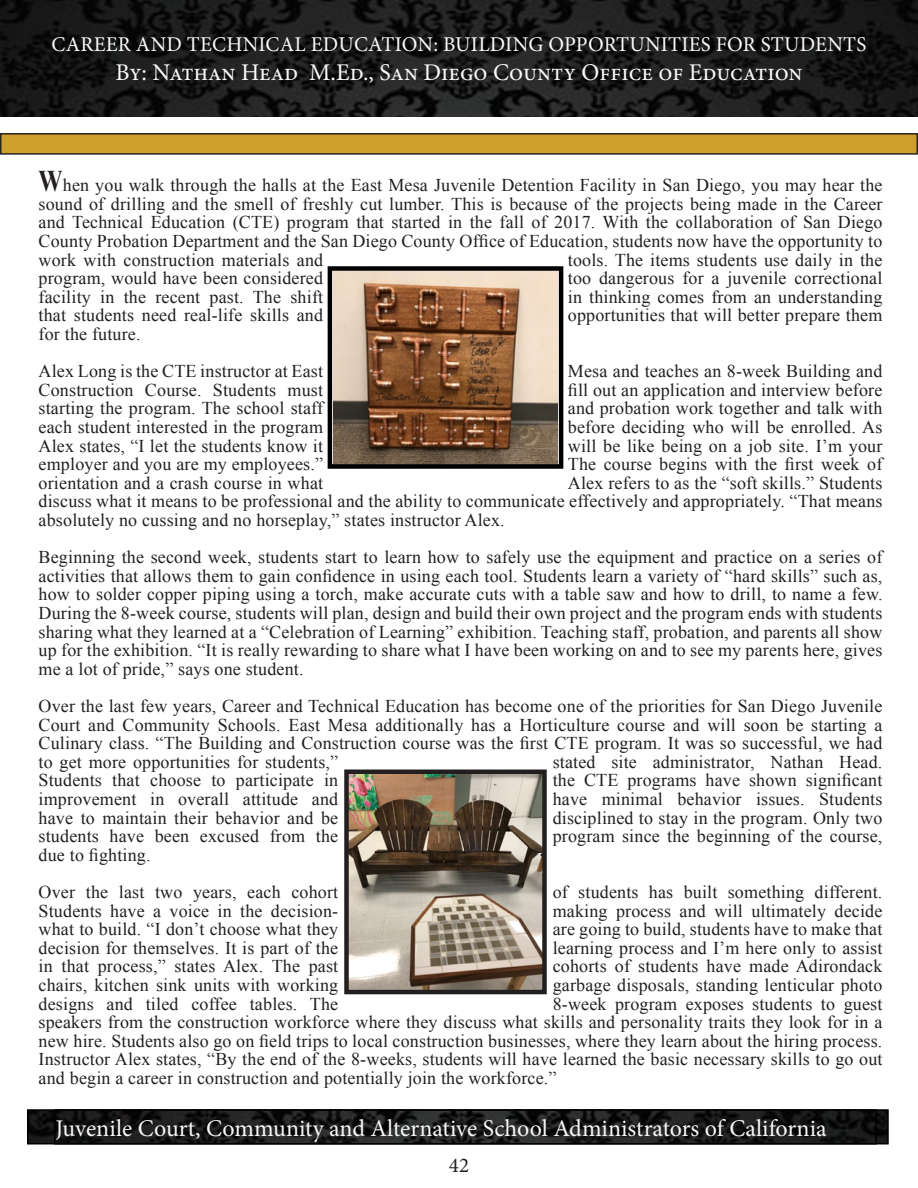
<style>
.page{position:relative;width:918px;height:1188px;background:#fff}
.page>*{position:absolute;margin:0;border:0;box-sizing:border-box;transform-origin:0 0}
.t1{font:24px "Minion Pro";color:#f7f7f8}
.t2{font:24px "Minion Pro";color:#fafafa}
.t3{font:21px "Minion Pro";letter-spacing:.01em;color:#fafafa}
.t4{font:21px "Minion Pro";color:#231f20}
.t5{font:18px/18.6px "Times New Roman";letter-spacing:.01em;color:#231f20;text-align:justify}
.s1{font-weight:700;font-size:30px}
</style>
<div class="page">
<img style="left:0;top:0;width:918px;height:116px">
<img style="left:30px;top:1112px;width:856px;height:29px">
<div style="left:54px;top:1109px;width:823px;height:35px;border:2px solid #000"></div>
<div style="left:1px;top:134px;width:916px;height:20px;background:#ce9f2b"></div>
<div style="left:0;top:133px;width:918px;height:22px;border:2px solid #262626"></div>
<img style="left:333px;top:271px;width:225px;height:193px">
<div style="left:328px;top:266px;width:235px;height:203px;border:4px solid #000"></div>
<img style="left:349px;top:775px;width:193px;height:214px">
<div style="left:344px;top:770px;width:203px;height:224px;border:4px solid #231f20"></div>
<p class="t3" style="left:52px;top:31px;width:816px">CAREER AND TECHNICAL EDUCATION: BUILDING OPPORTUNITIES FOR STUDENTS</p>
<p class="t2" style="left:115px;top:57px;width:689px">By: Nathan Head M.Ed., San Diego County Office of Education</p>
<p class="t5" style="left:39px;top:176px;width:845px"><span class="s1">W</span>hen you walk through the halls at the East Mesa Juvenile Detention Facility in San Diego, you may hear the sound of drilling and the smell of freshly cut lumber. This is because of the projects being made in the Career and Technical Education (CTE) program that started in the fall of 2017. With the collaboration of San Diego County Probation Department and the San Diego County Office of Education, students now have the opportunity to work with construction materials and</p>
<p class="t5" style="left:568px;top:250px;width:316px">tools. The items students use daily in the</p>
<p class="t5" style="left:39px;top:269px;width:286px">program, would have been considered</p>
<p class="t5" style="left:568px;top:269px;width:316px">too dangerous for a juvenile correctional</p>
<p class="t5" style="left:39px;top:287px;width:286px">facility in the recent past. The shift</p>
<p class="t5" style="left:568px;top:287px;width:316px">in thinking comes from an understanding</p>
<p class="t5" style="left:39px;top:306px;width:286px">that students need real-life skills and</p>
<p class="t5" style="left:568px;top:306px;width:316px">opportunities that will better prepare them</p>
<p class="t5" style="left:39px;top:324px;width:103px">for the future.</p>
<p class="t5" style="left:39px;top:362px;width:286px">Alex Long is the CTE instructor at East</p>
<p class="t5" style="left:568px;top:362px;width:316px">Mesa and teaches an 8-week Building and</p>
<p class="t5" style="left:39px;top:380px;width:286px">Construction Course. Students must</p>
<p class="t5" style="left:568px;top:380px;width:316px">fill out an application and interview before</p>
<p class="t5" style="left:39px;top:399px;width:286px">starting the program. The school staff</p>
<p class="t5" style="left:568px;top:399px;width:316px">and probation work together and talk with</p>
<p class="t5" style="left:39px;top:417px;width:286px">each student interested in the program</p>
<p class="t5" style="left:568px;top:417px;width:316px">before deciding who will be enrolled. As</p>
<p class="t5" style="left:39px;top:436px;width:286px">Alex states, “I let the students know it</p>
<p class="t5" style="left:568px;top:436px;width:316px">will be like being on a job site. I’m your</p>
<p class="t5" style="left:39px;top:455px;width:286px">employer and you are my employees.”</p>
<p class="t5" style="left:568px;top:455px;width:316px">The course begins with the first week of</p>
<p class="t5" style="left:39px;top:473px;width:286px">orientation and a crash course in what</p>
<p class="t5" style="left:39px;top:473px;width:845px;text-indent:529px">Alex refers to as the “soft skills.” Students discuss what it means to be professional and the ability to communicate effectively and appropriately. “That means absolutely no cussing and no horseplay,” states instructor Alex.</p>
<p class="t5" style="left:39px;top:548px;width:845px">Beginning the second week, students start to learn how to safely use the equipment and practice on a series of activities that allows them to gain confidence in using each tool. Students learn a variety of “hard skills” such as, how to solder copper piping using a torch, make accurate cuts with a table saw and how to drill, to name a few.<br>During the 8-week course, students will plan, design and build their own project and the program ends with students sharing what they learned at a “Celebration of Learning” exhibition. Teaching staff, probation, and parents all show up for the exhibition. “It is really rewarding to share what I have been working on and to see my parents here, gives me a lot of pride,” says one student.</p>
<p class="t5" style="left:39px;top:696px;width:845px">Over the last few years, Career and Technical Education has become one of the priorities for San Diego Juvenile Court and Community Schools. East Mesa additionally has a Horticulture course and will soon be starting a Culinary class. “The Building and Construction course was the first CTE program. It was so successful, we had to get more opportunities for students,”</p>
<p class="t5" style="left:553px;top:752px;width:331px">stated site administrator, Nathan Head.</p>
<p class="t5" style="left:39px;top:771px;width:301px">Students that choose to participate in</p>
<p class="t5" style="left:553px;top:771px;width:331px">the CTE programs have shown significant</p>
<p class="t5" style="left:39px;top:789px;width:301px">improvement in overall attitude and</p>
<p class="t5" style="left:553px;top:789px;width:331px">have minimal behavior issues. Students</p>
<p class="t5" style="left:39px;top:808px;width:301px">have to maintain their behavior and be</p>
<p class="t5" style="left:553px;top:808px;width:331px">disciplined to stay in the program. Only two</p>
<p class="t5" style="left:39px;top:827px;width:301px">students have been excused from the</p>
<p class="t5" style="left:553px;top:827px;width:331px">program since the beginning of the course,</p>
<p class="t5" style="left:39px;top:845px;width:114px">due to fighting.</p>
<p class="t5" style="left:39px;top:882px;width:301px">Over the last two years, each cohort</p>
<p class="t5" style="left:553px;top:882px;width:331px">of students has built something different.</p>
<p class="t5" style="left:39px;top:901px;width:301px">Students have a voice in the decision-</p>
<p class="t5" style="left:553px;top:901px;width:331px">making process and will ultimately decide</p>
<p class="t5" style="left:39px;top:920px;width:301px">what to build. “I don’t choose what they</p>
<p class="t5" style="left:553px;top:920px;width:331px">are going to build, students have to make that</p>
<p class="t5" style="left:39px;top:938px;width:301px">decision for themselves. It is part of the</p>
<p class="t5" style="left:553px;top:938px;width:331px">learning process and I’m here only to assist</p>
<p class="t5" style="left:39px;top:957px;width:301px">in that process,” states Alex. The past</p>
<p class="t5" style="left:553px;top:957px;width:331px">cohorts of students have made Adirondack</p>
<p class="t5" style="left:39px;top:975px;width:301px">chairs, kitchen sink units with working</p>
<p class="t5" style="left:553px;top:975px;width:331px">garbage disposals, standing lenticular photo</p>
<p class="t5" style="left:39px;top:994px;width:301px">designs and tiled coffee tables. The</p>
<p class="t5" style="left:39px;top:994px;width:845px;text-indent:514px">8-week program exposes students to guest speakers from the construction workforce where they discuss what skills and personality traits they look for in a new hire. Students also go on field trips to local construction businesses, where they learn about the hiring process.<br>Instructor Alex states, “By the end of the 8-weeks, students will have learned the basic necessary skills to go out and begin a career in construction and potentially join the workforce.”</p>
<h1 class="t1" style="left:56px;top:1112px;width:773px">Juvenile Court, Community and Alternative School Administrators of California</h1>
<p class="t4" style="left:449px;top:1152px;width:22px">42</p>
</div>
